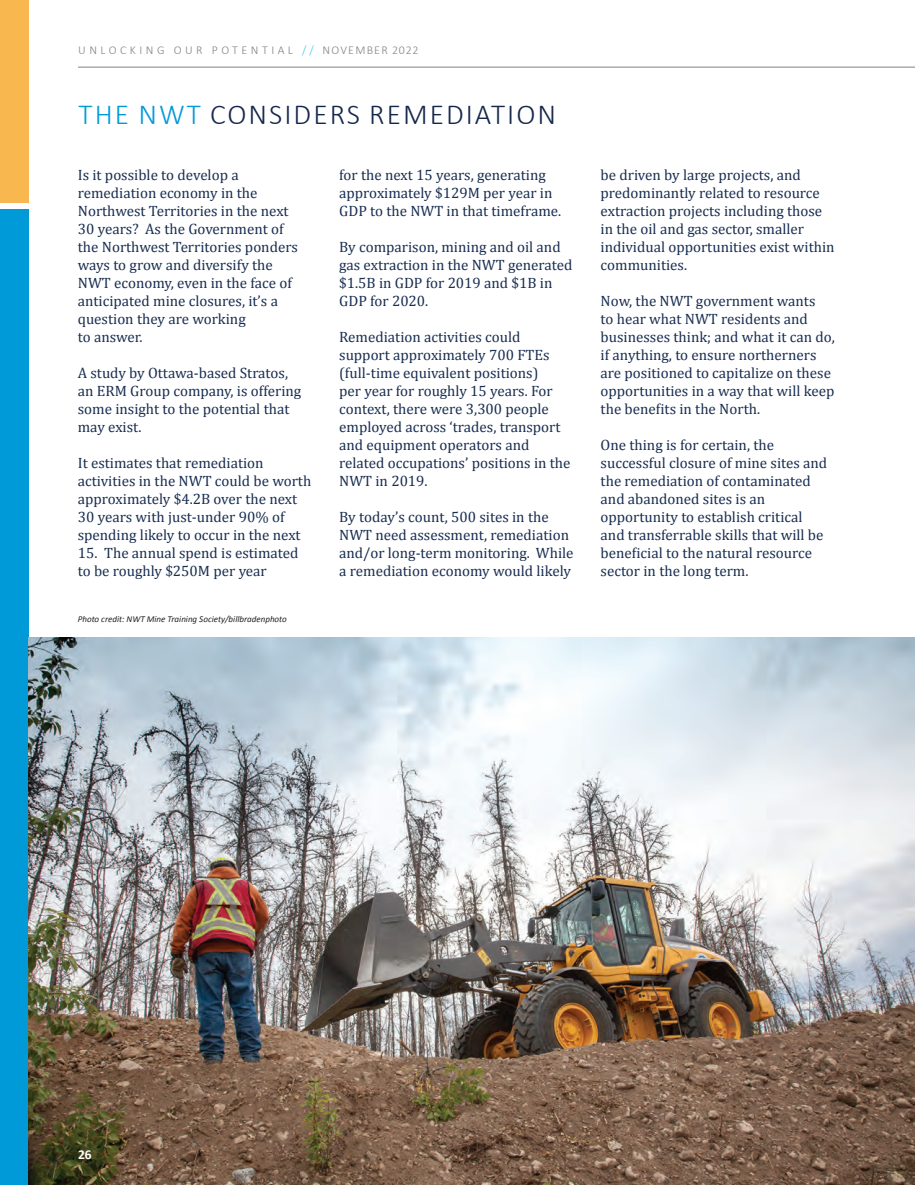
<style>
.page{position:relative;width:915px;height:1185px;background:#fff}
.page>*{position:absolute;margin:0;border:0;box-sizing:border-box;transform-origin:0 0}
.t1{font:300 29.1px "Calibri";letter-spacing:.07em;color:#15274c}
.t2{font:15px/18px "Cambria";color:#192e51}
.t3{font:700 13.5px "Calibri";color:#fff}
.t4{font:300 12px "Calibri";letter-spacing:.29em;color:#808285}
.t5{font:italic 9px "Calibri";color:#231f20}
.s1{color:#40c7f4}
.s2{color:#009ad9}
</style>
<div class="page">
<div style="left:0;top:209px;width:28px;height:976px;background:#009ad9"></div>
<div style="left:0;top:0;width:28px;height:202px;background:#f9b750"></div>
<hr style="left:78px;top:67px;width:836px;height:1px;background:#808285">
<img style="left:28px;top:637px;width:886px;height:548px">
<p class="t4" style="left:78px;top:42px;width:342px">UNLOCKING OUR POTENTIAL <span class="s1">//</span> NOVEMBER 2022</p>
<h1 class="t1" style="left:79px;top:96px;width:479px"><span class="s2">THE NWT</span> CONSIDERS REMEDIATION</h1>
<p class="t2" style="left:78px;top:166px;width:221px">Is it possible to develop a remediation economy in the<br>Northwest Territories in the next<br>30 years? As the Government of the Northwest Territories ponders ways to grow and diversify the<br>NWT economy, even in the face of anticipated mine closures, it’s a question they are working<br>to answer.</p>
<p class="t2" style="left:78px;top:364px;width:225px">A study by Ottawa-based Stratos, an ERM Group company, is offering some insight to the potential that may exist.</p>
<p class="t2" style="left:78px;top:454px;width:235px">It estimates that remediation activities in the NWT could be worth approximately $4.2B over the next 30 years with just-under 90% of spending likely to occur in the next</p>
<p class="t2" style="left:78px;top:544px;width:222px">15. The annual spend is estimated to be roughly $250M per year</p>
<p class="t5" style="left:78px;top:613px;width:210px">Photo credit: NWT Mine Training Society/billbradenphoto</p>
<p class="t2" style="left:339px;top:166px;width:223px">for the next 15 years, generating approximately $129M per year in<br>GDP to the NWT in that timeframe.</p>
<p class="t2" style="left:339px;top:238px;width:234px">By comparison, mining and oil and gas extraction in the NWT generated $1.5B in GDP for 2019 and $1B in<br>GDP for 2020.</p>
<p class="t2" style="left:339px;top:328px;width:233px">Remediation activities could support approximately 700 FTEs (full-time equivalent positions)<br>per year for roughly 15 years. For context, there were 3,300 people employed across ‘trades, transport and equipment operators and related occupations’ positions in the<br>NWT in 2019.</p>
<p class="t2" style="left:339px;top:508px;width:236px">By today’s count, 500 sites in the NWT need assessment, remediation and/or long-term monitoring. While a remediation economy would likely</p>
<p class="t2" style="left:600px;top:166px;width:235px">be driven by large projects, and predominantly related to resource extraction projects including those in the oil and gas sector, smaller individual opportunities exist within communities.</p>
<p class="t2" style="left:600px;top:292px;width:236px">Now, the NWT government wants<br>to hear what NWT residents and businesses think; and what it can do, if anything, to ensure northerners are positioned to capitalize on these opportunities in a way that will keep the benefits in the North.</p>
<p class="t2" style="left:600px;top:436px;width:228px">One thing is for certain, the successful closure of mine sites and the remediation of contaminated and abandoned sites is an opportunity to establish critical and transferrable skills that will be beneficial to the natural resource sector in the long term.</p>
<p class="t3" style="left:78px;top:1145px;width:15px">26</p>
</div>
